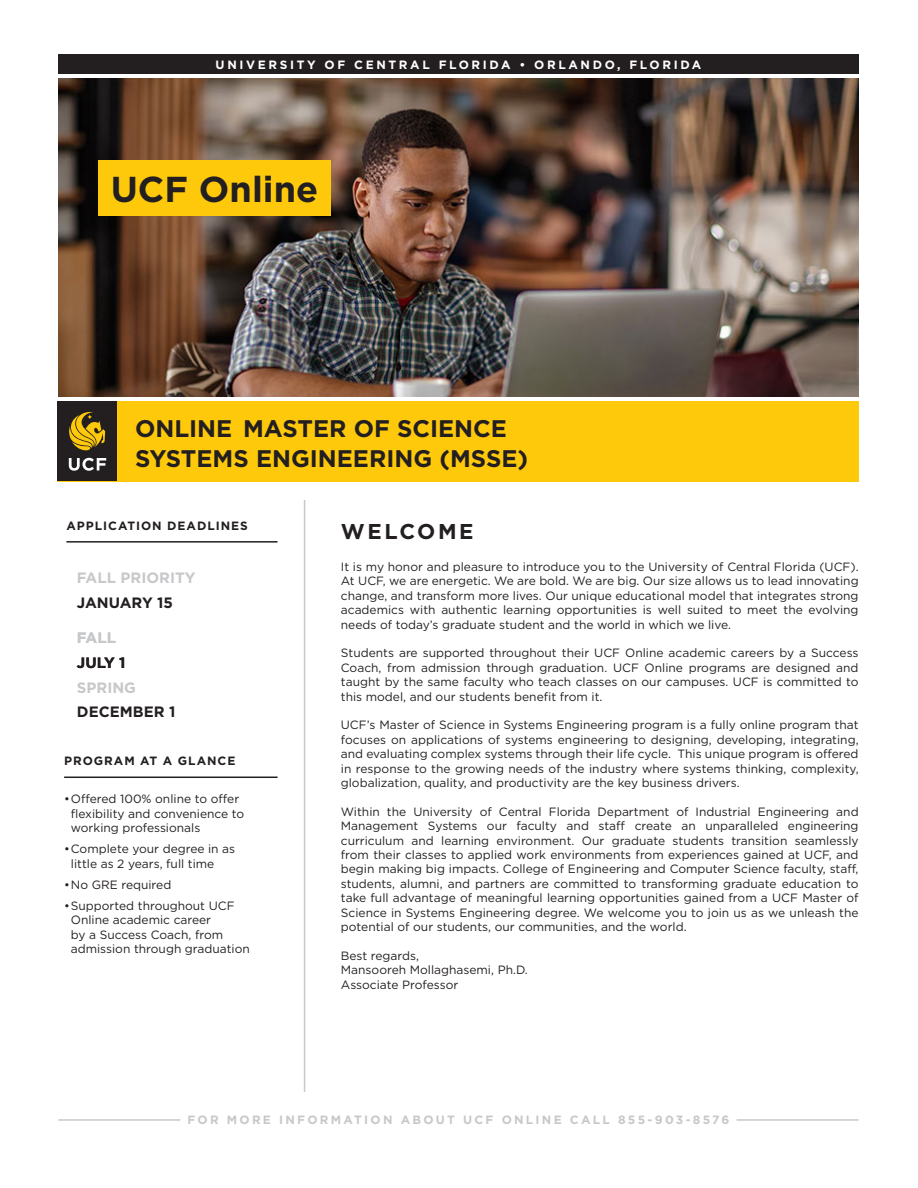
<style>
.page{position:relative;width:918px;height:1188px;background:#fff}
.page>*{position:absolute;margin:0;border:0;box-sizing:border-box;transform-origin:0 0}
.t1{font:700 36px "Gotham";color:#231f20}
.Degree_Name{font:700 24px "Gotham";color:#231f20}
.t2{font:700 21.45px "Gotham";letter-spacing:.12em;color:#231f20}
.t3{font:700 15px "Gotham";color:#231f20}
.Deadlines{font:700 15px "Gotham";color:#c7c8ca}
.t4{font:12px/14.4px "Gotham";color:#231f20;text-align:justify}
.t5{font:700 12px "Gotham";letter-spacing:.19em;color:#c7c8ca}
.t6{font:700 12px "Gotham";letter-spacing:.22em;color:#fff}
.t7{font:700 12px "Gotham";letter-spacing:.08em;color:#231f20}
</style>
<div class="page">
<img style="left:58px;top:79px;width:801px;height:318px">
<div style="left:57px;top:401px;width:802px;height:81px;background:#fec80b"></div>
<div style="left:98px;top:161px;width:233px;height:55px;background:#fec80b"></div>
<div style="left:58px;top:54px;width:801px;height:20px;background:#231f20"></div>
<div style="left:57px;top:401px;width:60px;height:80px;background:#231f20"></div>
<svg style="left:69px;top:458px;width:37px;height:13px"></svg>
<svg style="left:69px;top:412px;width:36px;height:38px"></svg>
<hr style="left:304px;top:500px;width:1px;height:592px;background:#c7c8ca">
<hr style="left:58px;top:1119px;width:122px;height:2px;background:#c7c8ca">
<hr style="left:737px;top:1119px;width:122px;height:2px;background:#c7c8ca">
<hr style="left:64px;top:777px;width:214px;height:1px;background:#231f20">
<hr style="left:66px;top:541px;width:212px;height:2px;background:#231f20">
<p class="t6" style="left:216px;top:56px;width:487px">UNIVERSITY OF CENTRAL FLORIDA • ORLANDO, FLORIDA</p>
<p class="t1" style="left:111px;top:165px;width:209px">UCF Online</p>
<p class="Degree_Name" style="left:135px;top:412px;width:374px">ONLINE MASTER OF SCIENCE</p>
<p class="Degree_Name" style="left:135px;top:442px;width:395px">SYSTEMS ENGINEERING (MSSE)</p>
<p class="t7" style="left:66px;top:518px;width:183px">APPLICATION DEADLINES</p>
<p class="Deadlines" style="left:77px;top:568px;width:120px">FALL PRIORITY</p>
<p class="t3" style="left:77px;top:592px;width:98px">JANUARY 15</p>
<p class="Deadlines" style="left:77px;top:628px;width:41px">FALL</p>
<p class="t3" style="left:77px;top:652px;width:50px">JULY 1</p>
<p class="Deadlines" style="left:77px;top:677px;width:61px">SPRING</p>
<p class="t3" style="left:77px;top:702px;width:100px">DECEMBER 1</p>
<p class="t7" style="left:64px;top:753px;width:173px">PROGRAM AT A GLANCE</p>
<p class="t4" style="left:71px;top:792px;width:175px;text-align:left;text-indent:-7px">•Offered 100% online to offer flexibility and convenience to working professionals</p>
<p class="t4" style="left:71px;top:842px;width:166px;text-indent:-7px">•Complete your degree in as little as 2 years, full time</p>
<p class="t4" style="left:64px;top:877px;width:109px">•No GRE required</p>
<p class="t4" style="left:71px;top:898px;width:180px;text-align:left;text-indent:-7px">•Supported throughout UCF<br>Online academic career<br>by a Success Coach, from admission through graduation</p>
<p class="t2" style="left:341px;top:517px;width:134px">WELCOME</p>
<p class="t4" style="left:341px;top:559px;width:519px">It is my honor and pleasure to introduce you to the University of Central Florida (UCF).<br>At UCF, we are energetic. We are bold. We are big. Our size allows us to lead innovating change, and transform more lives. Our unique educational model that integrates strong academics with authentic learning opportunities is well suited to meet the evolving needs of today’s graduate student and the world in which we live.</p>
<p class="t4" style="left:341px;top:646px;width:519px">Students are supported throughout their UCF Online academic careers by a Success Coach, from admission through graduation. UCF Online programs are designed and taught by the same faculty who teach classes on our campuses. UCF is committed to this model, and our students benefit from it.</p>
<p class="t4" style="left:341px;top:718px;width:519px">UCF’s Master of Science in Systems Engineering program is a fully online program that focuses on applications of systems engineering to designing, developing, integrating, and evaluating complex systems through their life cycle. This unique program is offered in response to the growing needs of the industry where systems thinking, complexity, globalization, quality, and productivity are the key business drivers.</p>
<p class="t4" style="left:341px;top:804px;width:519px">Within the University of Central Florida Department of Industrial Engineering and Management Systems our faculty and staff create an unparalleled engineering curriculum and learning environment. Our graduate students transition seamlessly from their classes to applied work environments from experiences gained at UCF, and begin making big impacts. College of Engineering and Computer Science faculty, staff, students, alumni, and partners are committed to transforming graduate education to take full advantage of meaningful learning opportunities gained from a UCF Master of Science in Systems Engineering degree. We welcome you to join us as we unleash the potential of our students, our communities, and the world.</p>
<p class="t4" style="left:341px;top:948px;width:80px">Best regards,</p>
<p class="t4" style="left:341px;top:962px;width:188px">Mansooreh Mollaghasemi, Ph.D.</p>
<p class="t4" style="left:341px;top:977px;width:119px">Associate Professor</p>
<p class="t5" style="left:187px;top:1112px;width:544px">FOR MORE INFORMATION ABOUT UCF ONLINE CALL 855-903-8576</p>
</div>
